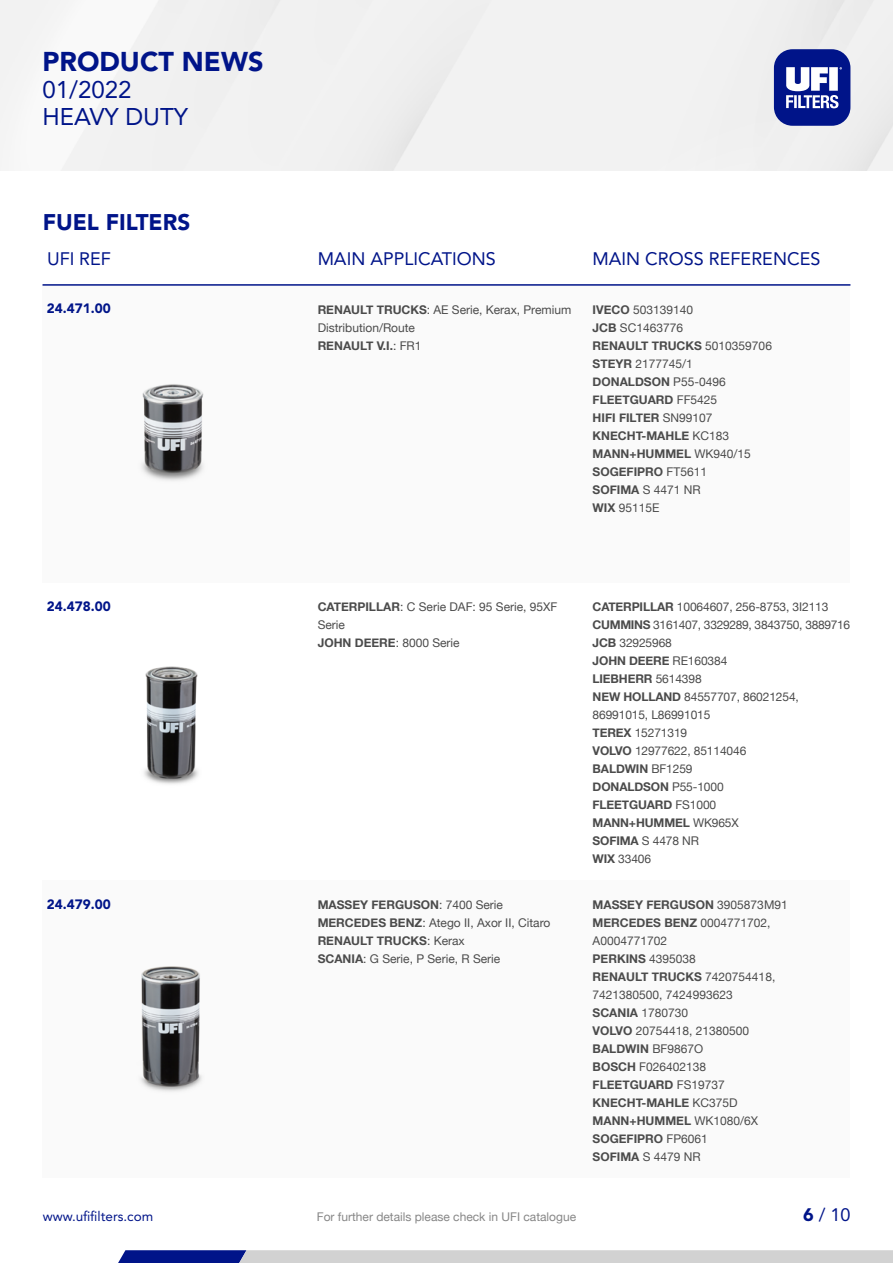
<style>
.page{position:relative;width:893px;height:1263px;background:#fff}
.page>*{position:absolute;margin:0;border:0;box-sizing:border-box;transform-origin:0 0}
.t1{font:900 27px "Avenir LT Std";color:#001489}
.t2{font:24px/27px "Avenir LT Std";color:#001489}
.t3{font:900 22.5px "Avenir LT Std";color:#001489}
.t4{font:18px "Avenir LT Std";color:#001489}
.t5{font:900 13.5px "Avenir LT Std";color:#001489}
.t6{font:13.5px "Avenir LT Std";color:#001489}
.t7{font:12px/18px "Helvetica Neue";color:#4b4b4b}
.t8{font:700 12px/18px "Helvetica Neue";color:#4b4b4b}
.t9{font:12px "Helvetica Neue";color:#878787}
.s1{font-weight:700}
.s2{font-weight:400}
.s3{font-weight:900}
</style>
<div class="page">
<div style="left:43px;top:880px;width:807px;height:298px;background:#f5f5f5"></div>
<div style="left:43px;top:285px;width:807px;height:298px;background:#f5f5f5"></div>
<img style="left:142px;top:384px;width:61px;height:96px">
<img style="left:144px;top:666px;width:55px;height:118px">
<img style="left:141px;top:966px;width:60px;height:125px">
<svg style="left:774px;top:49px;width:76px;height:77px"></svg>
<svg style="left:118px;top:1250px;width:775px;height:13px"></svg>
<hr style="left:43px;top:284px;width:807px;height:2px;background:#001489">
<h1 class="t1" style="left:43px;top:45px;width:222px">PRODUCT NEWS</h1>
<h2 class="t2" style="left:43px;top:76px;width:147px">01/2022<br>HEAVY DUTY</h2>
<h3 class="t3" style="left:43px;top:208px;width:149px">FUEL FILTERS</h3>
<h3 class="t4" style="left:47px;top:248px;width:65px">UFI REF</h3>
<h3 class="t4" style="left:318px;top:248px;width:180px">MAIN APPLICATIONS</h3>
<h3 class="t4" style="left:593px;top:248px;width:229px">MAIN CROSS REFERENCES</h3>
<p class="t5" style="left:47px;top:300px;width:65px">24.471.00</p>
<p class="t7" style="left:318px;top:301px;width:255px"><span class="s1">RENAULT TRUCKS</span>: AE Serie, Kerax, Premium<br>Distribution/Route<br><span class="s1">RENAULT V.I.</span>: FR1</p>
<p class="t8" style="left:593px;top:301px;width:181px">IVECO <span class="s2">503139140<br></span>JCB <span class="s2">SC1463776<br></span>RENAULT TRUCKS <span class="s2">5010359706<br></span>STEYR <span class="s2">2177745/1<br></span>DONALDSON <span class="s2">P55-0496<br></span>FLEETGUARD <span class="s2">FF5425<br></span>HIFI FILTER <span class="s2">SN99107<br></span>KNECHT-MAHLE <span class="s2">KC183<br></span>MANN+HUMMEL <span class="s2">WK940/15<br></span>SOGEFIPRO <span class="s2">FT5611<br></span>SOFIMA <span class="s2">S 4471 NR<br></span>WIX <span class="s2">95115E</span></p>
<p class="t5" style="left:47px;top:598px;width:65px">24.478.00</p>
<p class="t7" style="left:318px;top:599px;width:241px"><span class="s1">CATERPILLAR</span>: C Serie DAF: 95 Serie, 95XF<br>Serie<br><span class="s1">JOHN DEERE</span>: 8000 Serie</p>
<p class="t7" style="left:593px;top:599px;width:259px"><span class="s1">CATERPILLAR</span> 10064607, 256-8753, 3I2113<br><span class="s1">CUMMINS</span> 3161407, 3329289, 3843750, 3889716<br><span class="s1">JCB</span> 32925968<br><span class="s1">JOHN DEERE</span> RE160384<br><span class="s1">LIEBHERR</span> 5614398<br><span class="s1">NEW HOLLAND</span> 84557707, 86021254,<br>86991015, L86991015<br><span class="s1">TEREX</span> 15271319<br><span class="s1">VOLVO</span> 12977622, 85114046<br><span class="s1">BALDWIN</span> BF1259<br><span class="s1">DONALDSON</span> P55-1000<br><span class="s1">FLEETGUARD</span> FS1000<br><span class="s1">MANN+HUMMEL</span> WK965X<br><span class="s1">SOFIMA</span> S 4478 NR<br><span class="s1">WIX</span> 33406</p>
<p class="t5" style="left:47px;top:896px;width:65px">24.479.00</p>
<p class="t7" style="left:318px;top:896px;width:234px"><span class="s1">MASSEY FERGUSON</span>: 7400 Serie<br><span class="s1">MERCEDES BENZ</span>: Atego II, Axor II, Citaro<br><span class="s1">RENAULT TRUCKS</span>: Kerax<br><span class="s1">SCANIA</span>: G Serie, P Serie, R Serie</p>
<p class="t7" style="left:593px;top:896px;width:197px"><span class="s1">MASSEY FERGUSON</span> 3905873M91<br><span class="s1">MERCEDES BENZ</span> 0004771702,<br>A0004771702<br><span class="s1">PERKINS</span> 4395038<br><span class="s1">RENAULT TRUCKS</span> 7420754418,<br>7421380500, 7424993623<br><span class="s1">SCANIA</span> 1780730<br><span class="s1">VOLVO</span> 20754418, 21380500<br><span class="s1">BALDWIN</span> BF9867O<br><span class="s1">BOSCH</span> F026402138<br><span class="s1">FLEETGUARD</span> FS19737<br><span class="s1">KNECHT-MAHLE</span> KC375D<br><span class="s1">MANN+HUMMEL</span> WK1080/6X<br><span class="s1">SOGEFIPRO</span> FP6061<br><span class="s1">SOFIMA</span> S 4479 NR</p>
<p class="t6" style="left:43px;top:1208px;width:112px">www.ufifilters.com</p>
<p class="t9" style="left:317px;top:1208px;width:261px">For further details please check in UFI catalogue</p>
<h3 class="t4" style="left:803px;top:1204px;width:49px"><span class="s3">6</span> / 10</h3>
</div>
